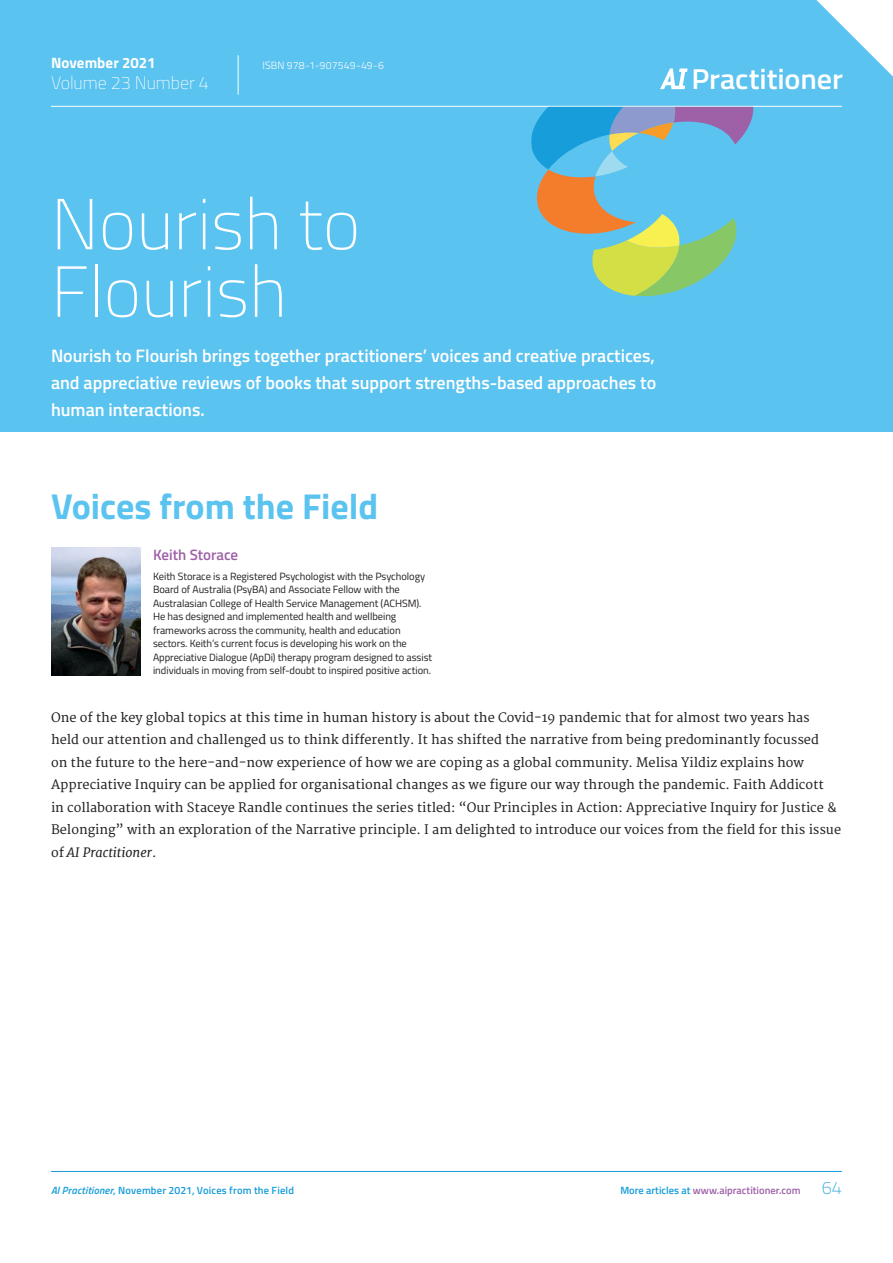
<style>
.page{position:relative;width:893px;height:1263px;background:#fff}
.page>*{position:absolute;margin:0;border:0;box-sizing:border-box;transform-origin:0 0}
.t1{font:100 72px/67.5px "Titillium Web";color:#fff}
.t2{font:700 36px "Titillium Web";color:#5bc3ef}
.t3{font:600 28.8px "Titillium Web";letter-spacing:-.005em;color:#fff;scale:1.05 1}
.t4{font:600 18px/27px "Titillium Web";color:#fff;text-align:justify}
.t5{font:100 18px "Titillium Web";letter-spacing:-.005em;color:#fff}
.t6{font:700 15px "Titillium Web";color:#fff}
.t7{font:600 15px "Titillium Web";color:#9e61a8}
.t8{font:12.75px/22.5px "Merriweather";color:#231f20}
.t9{font:10.5px/13.5px "Titillium Web";letter-spacing:-.005em;color:#231f20}
.t10{font:600 10.5px "Titillium Web";letter-spacing:.02em;color:#179dd9}
.t11{font:600 10.5px "Titillium Web";color:#9e61a8}
.t12{font:300 10.5px "Titillium Web";letter-spacing:.015em;color:#fff}
.s1{font-style:italic}
.s2{color:#179dd9}
.s3{font-weight:100;font-size:18px;color:#179dd9}
</style>
<div class="page">
<div style="left:0;top:0;width:893px;height:431px;background:#5bc3ef"></div>
<hr style="left:51px;top:106px;width:791px;height:1px;background:#fff">
<svg style="left:816px;top:0;width:77px;height:77px"></svg>
<hr style="left:238px;top:55px;width:1px;height:40px;background:#fff">
<svg style="left:660px;top:68px;width:28px;height:21px"></svg>
<hr style="left:51px;top:1171px;width:791px;height:1px;background:#179dd9">
<svg style="left:531px;top:107px;width:223px;height:189px"></svg>
<img style="left:51px;top:547px;width:89px;height:128px">
<p class="t6" style="left:51px;top:51px;width:106px">November 2021</p>
<p class="t12" style="left:262px;top:58px;width:123px">ISBN 978-1-907549-49-6</p>
<h3 class="t5" style="left:51px;top:70px;width:159px">Volume 23 Number 4</h3>
<h3 class="t3" style="left:691px;top:57px;width:146px">Practitioner</h3>
<h1 class="t1" style="left:51px;top:187px;width:311px">Nourish to<br>Flourish</h1>
<h3 class="t4" style="left:51px;top:341px;width:607px">Nourish to Flourish brings together practitioners’ voices and creative practices, and appreciative reviews of books that support strengths-based approaches to human interactions.</h3>
<h2 class="t2" style="left:51px;top:479px;width:329px">Voices from the Field</h2>
<p class="t7" style="left:153px;top:543px;width:87px">Keith Storace</p>
<p class="t9" style="left:153px;top:569px;width:281px">Keith Storace is a Registered Psychologist with the Psychology Board of Australia (PsyBA) and Associate Fellow with the Australasian College of Health Service Management (ACHSM).<br>He has designed and implemented health and wellbeing frameworks across the community, health and education sectors. Keith’s current focus is developing his work on the Appreciative Dialogue (ApDi) therapy program designed to assist individuals in moving from self-doubt to inspired positive action.</p>
<p class="t8" style="left:51px;top:707px;width:792px">One of the key global topics at this time in human history is about the Covid-19 pandemic that for almost two years has<br>held our attention and challenged us to think differently. It has shifted the narrative from being predominantly focussed<br>on the future to the here-and-now experience of how we are coping as a global community. Melisa Yildiz explains how Appreciative Inquiry can be applied for organisational changes as we figure our way through the pandemic. Faith Addicott<br>in collaboration with Staceye Randle continues the series titled: “Our Principles in Action: Appreciative Inquiry for Justice &amp; Belonging” with an exploration of the Narrative principle. I am delighted to introduce our voices from the field for this issue of <span class="s1">AI Practitioner</span>.</p>
<p class="t10" style="left:51px;top:1183px;width:245px"><span class="s1">AI Practitioner</span>, November 2021, Voices from the Field</p>
<p class="t11" style="left:620px;top:1183px;width:223px"><span class="s2">More articles at</span> www.aipractitioner.com <span class="s3">64</span></p>
</div>
